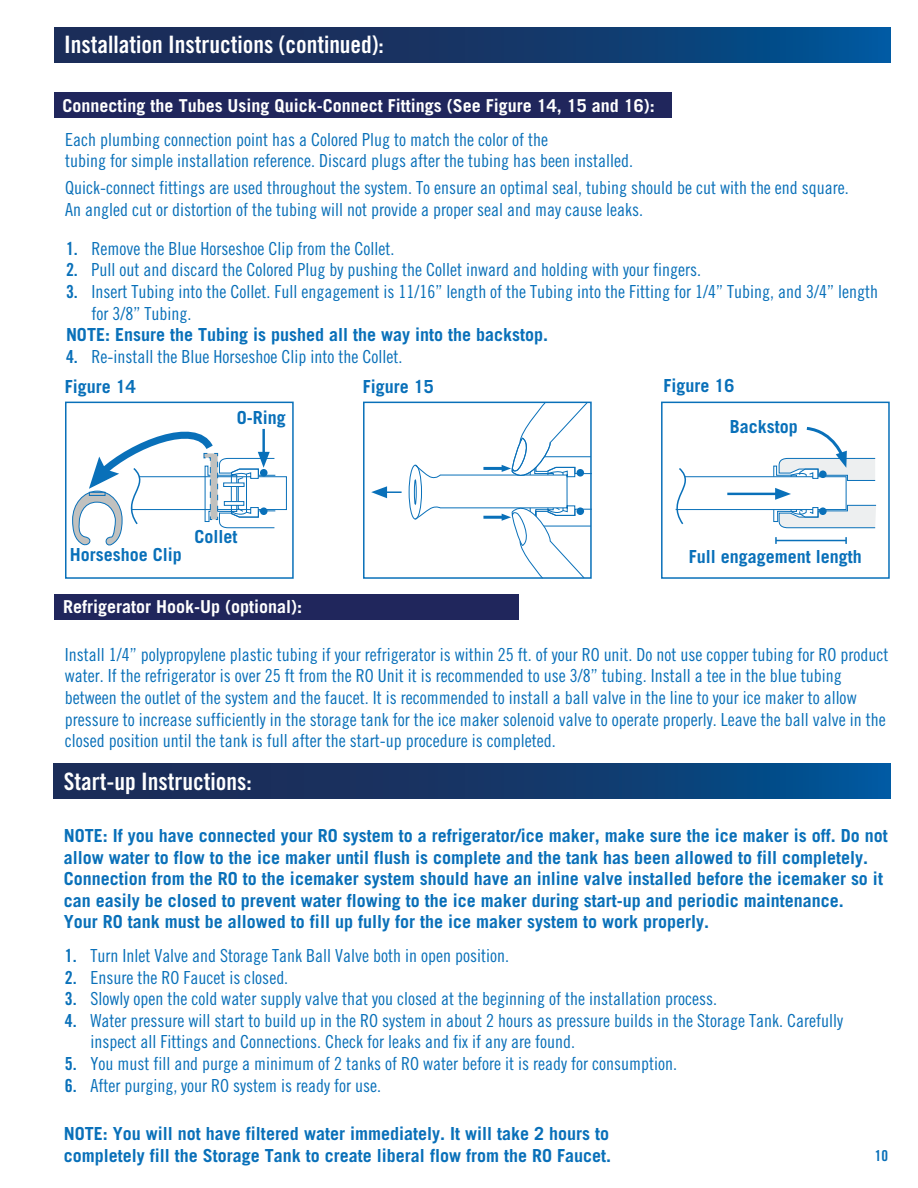
<style>
.page{position:relative;width:918px;height:1188px;background:#fff}
.page>*{position:absolute;margin:0;border:0;box-sizing:border-box;transform-origin:0 0}
.t1{font:24px "Trade Gothic LT Std Bd Cn 20";color:#fff}
.t2{font:18px/21.6px "Trade Gothic LT Std Cn 18";color:#0970b9}
.t3{font:700 18px/21.6px "Trade Gothic LT Std";color:#0970b9}
.t4{font:700 17.85px "Trade Gothic LT Std";color:#fff}
.t5{font:15px "Trade Gothic LT Std Bd Cn 20";color:#0970b9}
.s1{font-family:"Trade Gothic LT Std Bd Cn 20"}
</style>
<div class="page">
<svg style="left:54px;top:27px;width:837px;height:36px;background:#12396d"></svg>
<div style="left:54px;top:92px;width:617px;height:26px;background:#20265c"></div>
<div style="left:661px;top:402px;width:229px;height:177px;border:2px solid #0970b9"></div>
<svg style="left:675px;top:427px;width:202px;height:102px"></svg>
<hr style="left:776px;top:540px;width:70px;height:1px;background:#0970b9">
<svg style="left:775px;top:537px;width:2px;height:7px"></svg>
<svg style="left:845px;top:537px;width:2px;height:7px"></svg>
<div style="left:258px;top:476px;width:29px;height:34px;border:1px solid #0970b9"></div>
<div style="left:65px;top:402px;width:229px;height:177px;border:2px solid #0970b9"></div>
<svg style="left:72px;top:428px;width:204px;height:118px"></svg>
<svg style="left:89px;top:492px;width:17px;height:4px"></svg>
<svg style="left:371px;top:486px;width:16px;height:12px"></svg>
<hr style="left:382px;top:491px;width:20px;height:2px;background:#0970b9">
<div style="left:409px;top:465px;width:13px;height:55px;border:1px solid #0970b9;border-radius:50%"></div>
<div style="left:363px;top:402px;width:229px;height:177px;border:2px solid #0970b9"></div>
<svg style="left:414px;top:401px;width:178px;height:178px"></svg>
<div style="left:54px;top:594px;width:465px;height:25px;background:#20265c"></div>
<svg style="left:54px;top:763px;width:837px;height:36px;background:#12396d"></svg>
<p class="t1" style="left:64px;top:30px;width:321px">Installation Instructions (continued):</p>
<p class="t4" style="left:63px;top:94px;width:594px">Connecting the Tubes Using Quick-Connect Fittings (See Figure 14, 15 and 16):</p>
<p class="t2" style="left:65px;top:128px;width:569px">Each plumbing connection point has a Colored Plug to match the color of the<br>tubing for simple installation reference. Discard plugs after the tubing has been installed.</p>
<p class="t2" style="left:65px;top:177px;width:785px">Quick-connect fittings are used throughout the system. To ensure an optimal seal, tubing should be cut with the end square.<br>An angled cut or distortion of the tubing will not provide a proper seal and may cause leaks.</p>
<p class="t2" style="left:66px;top:237px;width:330px"><span class="s1">1.</span> Remove the Blue Horseshoe Clip from the Collet.</p>
<p class="t2" style="left:66px;top:259px;width:637px"><span class="s1">2.</span> Pull out and discard the Colored Plug by pushing the Collet inward and holding with your fingers.</p>
<p class="t2" style="left:91px;top:281px;width:788px;text-indent:-25px"><span class="s1">3.</span> Insert Tubing into the Collet. Full engagement is 11/16” length of the Tubing into the Fitting for 1/4” Tubing, and 3/4” length for 3/8” Tubing.</p>
<p class="t3" style="left:66px;top:324px;width:484px">NOTE: Ensure the Tubing is pushed all the way into the backstop.</p>
<p class="t2" style="left:66px;top:345px;width:338px"><span class="s1">4.</span> Re-install the Blue Horseshoe Clip into the Collet.</p>
<p class="t3" style="left:65px;top:376px;width:72px">Figure 14</p>
<p class="t3" style="left:363px;top:376px;width:73px">Figure 15</p>
<p class="t3" style="left:663px;top:374px;width:72px">Figure 16</p>
<p class="t3" style="left:730px;top:415px;width:70px">Backstop</p>
<p class="t3" style="left:237px;top:406px;width:50px">O-Ring</p>
<p class="t3" style="left:70px;top:543px;width:113px">Horseshoe Clip</p>
<p class="t3" style="left:195px;top:525px;width:45px">Collet</p>
<p class="t4" style="left:63px;top:596px;width:241px">Refrigerator Hook-Up (optional):</p>
<p class="t3" style="left:689px;top:545px;width:175px">Full engagement length</p>
<p class="t2" style="left:65px;top:643px;width:825px">Install 1/4” polypropylene plastic tubing if your refrigerator is within 25 ft. of your RO unit. Do not use copper tubing for RO product water. If the refrigerator is over 25 ft from the RO Unit it is recommended to use 3/8” tubing. Install a tee in the blue tubing between the outlet of the system and the faucet. It is recommended to install a ball valve in the line to your ice maker to allow pressure to increase sufficiently in the storage tank for the ice maker solenoid valve to operate properly. Leave the ball valve in the closed position until the tank is full after the start-up procedure is completed.</p>
<p class="t1" style="left:64px;top:767px;width:189px">Start-up Instructions:</p>
<p class="t3" style="left:64px;top:824px;width:826px">NOTE: If you have connected your RO system to a refrigerator/ice maker, make sure the ice maker is off. Do not allow water to flow to the ice maker until flush is complete and the tank has been allowed to fill completely.<br>Connection from the RO to the icemaker system should have an inline valve installed before the icemaker so it can easily be closed to prevent water flowing to the ice maker during start-up and periodic maintenance.<br>Your RO tank must be allowed to fill up fully for the ice maker system to work properly.</p>
<p class="t2" style="left:65px;top:945px;width:446px"><span class="s1">1.</span> Turn Inlet Valve and Storage Tank Ball Valve both in open position.</p>
<p class="t2" style="left:65px;top:966px;width:225px"><span class="s1">2.</span> Ensure the RO Faucet is closed.</p>
<p class="t2" style="left:65px;top:988px;width:654px"><span class="s1">3.</span> Slowly open the cold water supply valve that you closed at the beginning of the installation process.</p>
<p class="t2" style="left:90px;top:1009px;width:754px;text-indent:-25px"><span class="s1">4.</span> Water pressure will start to build up in the RO system in about 2 hours as pressure builds in the Storage Tank. Carefully inspect all Fittings and Connections. Check for leaks and fix if any are found.</p>
<p class="t2" style="left:65px;top:1053px;width:614px"><span class="s1">5.</span> You must fill and purge a minimum of 2 tanks of RO water before it is ready for consumption.</p>
<p class="t2" style="left:65px;top:1074px;width:318px"><span class="s1">6.</span> After purging, your RO system is ready for use.</p>
<p class="t3" style="left:64px;top:1123px;width:549px">NOTE: You will not have filtered water immediately. It will take 2 hours to completely fill the Storage Tank to create liberal flow from the RO Faucet.</p>
<p class="t5" style="left:875px;top:1146px;width:15px">10</p>
</div>
